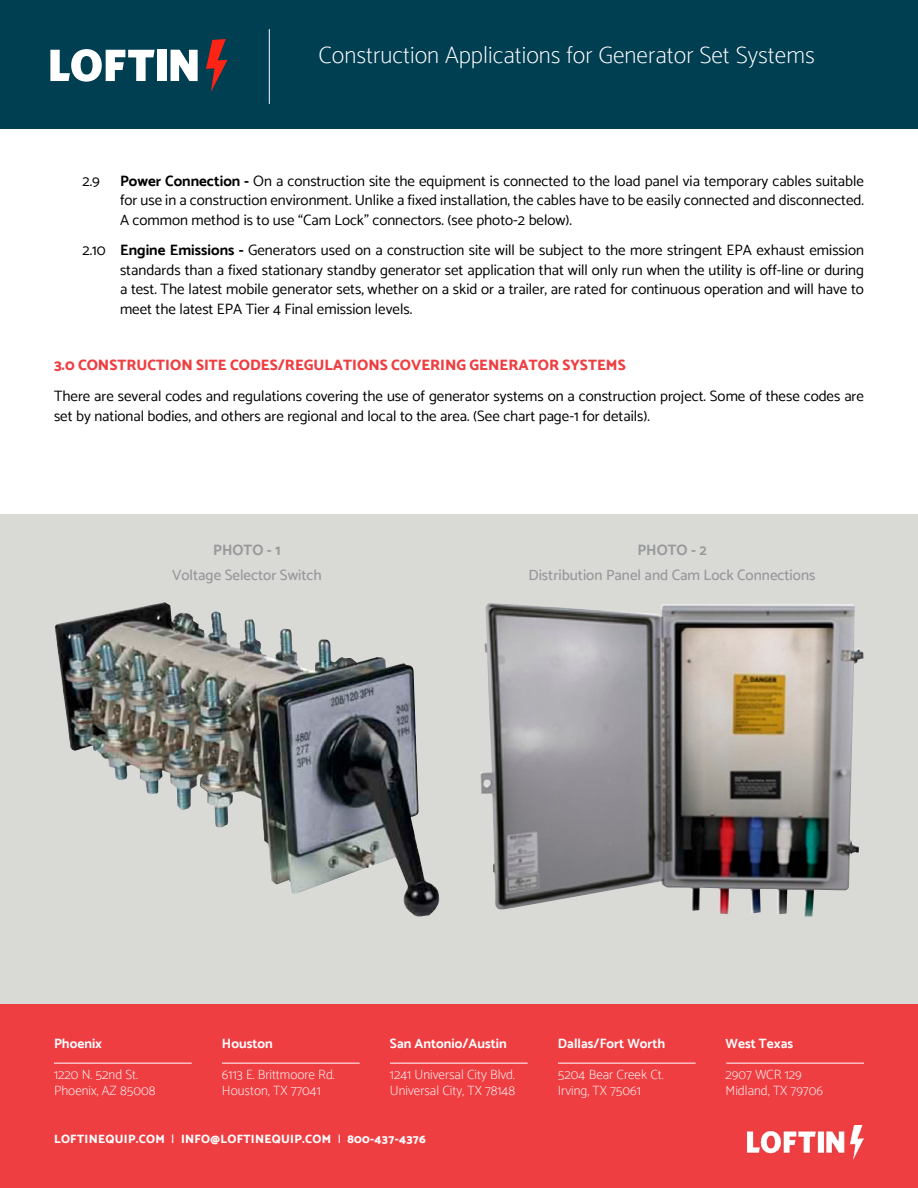
<style>
.page{position:relative;width:918px;height:1188px;background:#fff}
.page>*{position:absolute;margin:0;border:0;box-sizing:border-box;transform-origin:0 0}
.t1{font:100 24px "Catamaran";color:#fff}
.t2{font:15px/19.5px "Catamaran";color:#000;text-align:justify}
.t3{font:800 15px "Catamaran";color:#ef3e42}
.t4{font:500 15px "Catamaran";color:#97999b}
.t5{font:700 15px "Catamaran";color:#97999b}
.t6{font:100 13.5px/15.8px "Catamaran";color:#fff}
.t7{font:700 13.5px "Catamaran";color:#fff}
.t8{font:800 12px "Catamaran";letter-spacing:.025em;color:#fff}
.s1{font-weight:700}
.s2{font-weight:500}
</style>
<div class="page">
<div style="left:0;top:514px;width:918px;height:490px;background:#d9d9d6"></div>
<div style="left:0;top:1004px;width:917px;height:184px;background:#ef3e42"></div>
<div style="left:0;top:0;width:918px;height:129px;background:#003e51"></div>
<svg style="left:171px;top:50px;width:27px;height:31px"></svg>
<svg style="left:206px;top:39px;width:22px;height:53px"></svg>
<div style="left:158px;top:50px;width:9px;height:31px;background:#fff"></div>
<svg style="left:50px;top:49px;width:105px;height:33px"></svg>
<hr style="left:269px;top:29px;width:1px;height:75px;background:#fff">
<hr style="left:54px;top:1063px;width:138px;height:1px;background:#fff">
<hr style="left:222px;top:1063px;width:138px;height:1px;background:#fff">
<hr style="left:390px;top:1063px;width:138px;height:1px;background:#fff">
<hr style="left:558px;top:1063px;width:138px;height:1px;background:#fff">
<hr style="left:726px;top:1063px;width:138px;height:1px;background:#fff">
<img style="left:748px;top:1125px;width:116px;height:35px">
<img style="left:55px;top:602px;width:384px;height:314px">
<img style="left:480px;top:603px;width:384px;height:313px">
<h1 class="t1" style="left:319px;top:41px;width:498px">Construction Applications for Generator Set Systems</h1>
<p class="t2" style="left:82px;top:171px;width:19px">2.9</p>
<p class="t2" style="left:120px;top:171px;width:746px"><span class="s1">Power Connection -</span> On a construction site the equipment is connected to the load panel via temporary cables suitable for use in a construction environment. Unlike a fixed installation, the cables have to be easily connected and disconnected.<br>A common method is to use “Cam Lock” connectors. (see photo-2 below).</p>
<p class="t2" style="left:120px;top:240px;width:746px;text-indent:-38px">2.10 <span class="s1">Engine Emissions -</span> Generators used on a construction site will be subject to the more stringent EPA exhaust emission standards than a fixed stationary standby generator set application that will only run when the utility is off-line or during a test. The latest mobile generator sets, whether on a skid or a trailer, are rated for continuous operation and will have to meet the latest EPA Tier 4 Final emission levels.</p>
<p class="t3" style="left:54px;top:356px;width:573px">3.0 CONSTRUCTION SITE CODES/REGULATIONS COVERING GENERATOR SYSTEMS</p>
<p class="t2" style="left:54px;top:386px;width:811px">There are several codes and regulations covering the use of generator systems on a construction project. Some of these codes are set by national bodies, and others are regional and local to the area. (See chart page-1 for details).</p>
<p class="t5" style="left:213px;top:541px;width:69px">PHOTO - 1</p>
<p class="t4" style="left:172px;top:566px;width:151px">Voltage Selector Switch</p>
<p class="t5" style="left:637px;top:541px;width:71px">PHOTO - 2</p>
<p class="t4" style="left:529px;top:566px;width:288px">Distribution Panel and Cam Lock Connections</p>
<p class="t7" style="left:54px;top:1035px;width:50px">Phoenix</p>
<p class="t6" style="left:54px;top:1067px;width:103px">1220 N. 52nd St.<br>Phoenix, AZ 85008</p>
<p class="t7" style="left:222px;top:1035px;width:52px">Houston</p>
<p class="t6" style="left:222px;top:1067px;width:114px">6113 E. Brittmoore Rd.<br>Houston, TX 77041</p>
<p class="t7" style="left:390px;top:1035px;width:118px">San Antonio/Austin</p>
<p class="t6" style="left:390px;top:1067px;width:127px">1241 Universal City Blvd.<br>Universal City, TX 78148</p>
<p class="t8" style="left:54px;top:1132px;width:373px">LOFTINEQUIP.COM <span class="s2">|</span> INFO@LOFTINEQUIP.COM <span class="s2">|</span> 800-437-4376</p>
<p class="t7" style="left:558px;top:1035px;width:109px">Dallas/Fort Worth</p>
<p class="t6" style="left:558px;top:1067px;width:107px">5204 Bear Creek Ct.<br>Irving, TX 75061</p>
<p class="t7" style="left:726px;top:1035px;width:69px">West Texas</p>
<p class="t6" style="left:726px;top:1067px;width:99px">2907 WCR 129<br>Midland, TX 79706</p>
</div>
